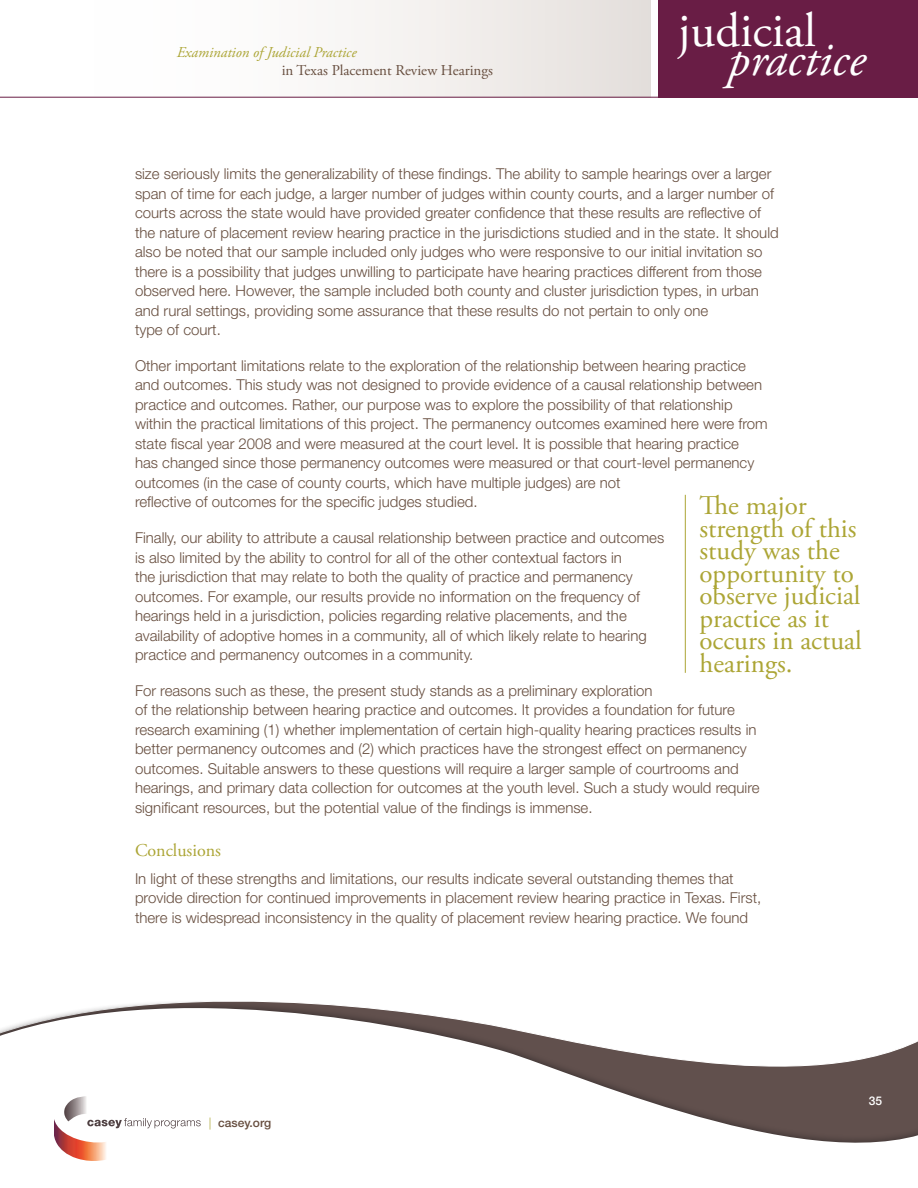
<style>
.page{position:relative;width:918px;height:1188px;background:#fff}
.page>*{position:absolute;margin:0;border:0;box-sizing:border-box;transform-origin:0 0}
.t1{font:italic 49.5px "Adobe Garamond Pro";color:#fff}
.t2{font:48.45px "Adobe Garamond Pro";color:#fff}
.t3{font:27px/22.5px "Adobe Garamond Pro";color:#aca535}
.t4{font:18px "Adobe Garamond Pro";color:#aca535}
.t5{font:300 15px/19.5px "Helvetica Neue LT Std";color:#674e3f}
.t6{font:15px "Adobe Garamond Pro";color:#674e3f}
.t7{font:italic 15px "Adobe Garamond Pro";color:#aca535}
.t8{font:500 12px "Helvetica Neue LT Std";color:#674e3f}
.t9{font:500 12px "Helvetica Neue LT Std";color:#fff}
.s1{font-weight:300;color:#aca535}
</style>
<div class="page">
<div style="left:54px;top:0;width:596px;height:98px;background:linear-gradient(to right,#fff,#e6e1de)"></div>
<svg style="left:0;top:1001px;width:918px;height:142px"></svg>
<div style="left:658px;top:0;width:260px;height:97px;background:#691d45"></div>
<hr style="left:0;top:97px;width:918px;height:1px;background:#691d45">
<svg style="left:54px;top:1096px;width:147px;height:65px"></svg>
<hr style="left:685px;top:495px;width:1px;height:178px;background:#aca535">
<p class="t7" style="left:177px;top:44px;width:181px">Examination of Judicial Practice</p>
<p class="t6" style="left:282px;top:62px;width:213px">in Texas Placement Review Hearings</p>
<h2 class="t2" style="left:678px;top:2px;width:139px">judicial</h2>
<h1 class="t1" style="left:728px;top:30px;width:139px">practice</h1>
<p class="t5" style="left:135px;top:164px;width:645px">size seriously limits the generalizability of these findings. The ability to sample hearings over a larger span of time for each judge, a larger number of judges within county courts, and a larger number of courts across the state would have provided greater confidence that these results are reflective of the nature of placement review hearing practice in the jurisdictions studied and in the state. It should also be noted that our sample included only judges who were responsive to our initial invitation so there is a possibility that judges unwilling to participate have hearing practices different from those observed here. However, the sample included both county and cluster jurisdiction types, in urban and rural settings, providing some assurance that these results do not pertain to only one<br>type of court.</p>
<p class="t5" style="left:135px;top:355px;width:634px">Other important limitations relate to the exploration of the relationship between hearing practice and outcomes. This study was not designed to provide evidence of a causal relationship between practice and outcomes. Rather, our purpose was to explore the possibility of that relationship within the practical limitations of this project. The permanency outcomes examined here were from state fiscal year 2008 and were measured at the court level. It is possible that hearing practice<br>has changed since those permanency outcomes were measured or that court-level permanency outcomes (in the case of county courts, which have multiple judges) are not<br>reflective of outcomes for the specific judges studied.</p>
<p class="t5" style="left:135px;top:528px;width:531px">Finally, our ability to attribute a causal relationship between practice and outcomes is also limited by the ability to control for all of the other contextual factors in<br>the jurisdiction that may relate to both the quality of practice and permanency outcomes. For example, our results provide no information on the frequency of hearings held in a jurisdiction, policies regarding relative placements, and the availability of adoptive homes in a community, all of which likely relate to hearing practice and permanency outcomes in a community.</p>
<p class="t5" style="left:135px;top:680px;width:626px">For reasons such as these, the present study stands as a preliminary exploration<br>of the relationship between hearing practice and outcomes. It provides a foundation for future research examining (1) whether implementation of certain high-quality hearing practices results in better permanency outcomes and (2) which practices have the strongest effect on permanency outcomes. Suitable answers to these questions will require a larger sample of courtrooms and hearings, and primary data collection for outcomes at the youth level. Such a study would require significant resources, but the potential value of the findings is immense.</p>
<p class="t4" style="left:135px;top:839px;width:88px">Conclusions</p>
<p class="t5" style="left:135px;top:868px;width:628px">In light of these strengths and limitations, our results indicate several outstanding themes that provide direction for continued improvements in placement review hearing practice in Texas. First, there is widespread inconsistency in the quality of placement review hearing practice. We found</p>
<h3 class="t3" style="left:700px;top:496px;width:164px">The major strength of this study was the opportunity to observe judicial practice as it occurs in actual hearings.</h3>
<p class="t8" style="left:209px;top:1115px;width:64px"><span class="s1">|</span> casey.org</p>
<p class="t9" style="left:869px;top:1094px;width:15px">35</p>
</div>
